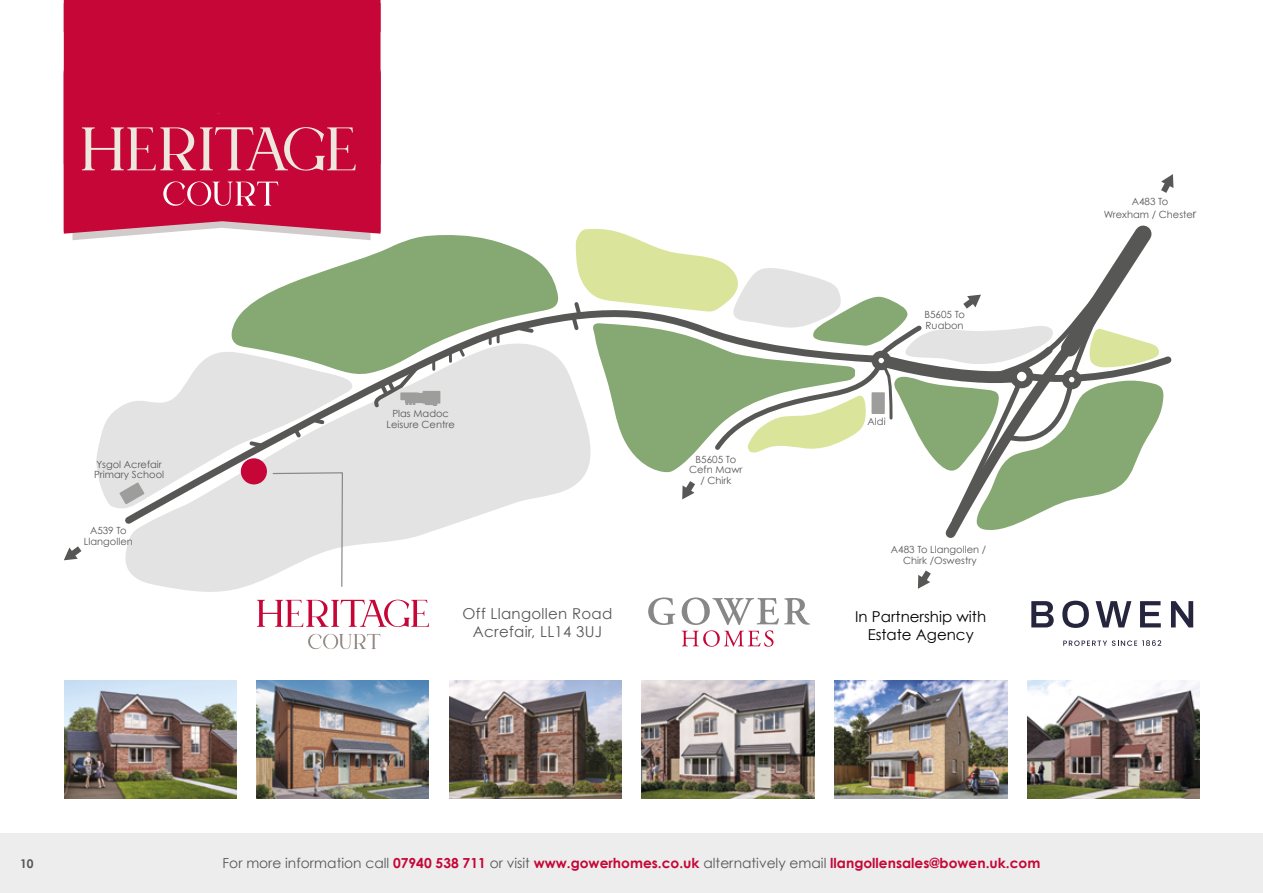
<style>
.page{position:relative;width:1263px;height:893px;background:#fff}
.page>*{position:absolute;margin:0;border:0;box-sizing:border-box;transform-origin:0 0}
.t1{font:15px/18px "Century Gothic";letter-spacing:.02em;color:#575756;text-align:center}
.t2{font:15px/18px "Century Gothic";color:#000;text-align:center}
.t3{font:700 13.8px "Century Gothic";color:#c50637}
.t4{font:700 12px "Century Gothic";color:#575756}
.t5{font:9.9px/10.8px "Century Gothic";color:#575756;text-align:center}
.s1{font-size:11.85px}
.s2{font-weight:400;color:#575756}
</style>
<div class="page">
<div style="left:0;top:833px;width:1263px;height:60px;background:#ededed"></div>
<svg style="left:174px;top:527px;width:270px;height:65px"></svg>
<svg style="left:356px;top:313px;width:213px;height:214px;background:#e5e5e5"></svg>
<svg style="left:1161px;top:174px;width:12px;height:19px"></svg>
<svg style="left:374px;top:377px;width:66px;height:34px;background:#bebebe"></svg>
<svg style="left:231px;top:235px;width:328px;height:142px;fill:#86a872"></svg>
<svg style="left:918px;top:570px;width:13px;height:19px"></svg>
<svg style="left:569px;top:225px;width:603px;height:313px"></svg>
<svg style="left:64px;top:546px;width:17px;height:14px"></svg>
<svg style="left:257px;top:600px;width:172px;height:27px"></svg>
<svg style="left:308px;top:634px;width:72px;height:15px"></svg>
<div style="left:64px;top:32px;width:316px;height:41px;background:#c50637"></div>
<div style="left:64px;top:0;width:316px;height:32px;background:#c50637"></div>
<svg style="left:72px;top:234px;width:299px;height:6px"></svg>
<svg style="left:64px;top:73px;width:316px;height:161px;background:#c61542"></svg>
<svg style="left:82px;top:127px;width:274px;height:44px;background:#cf4062"></svg>
<svg style="left:163px;top:181px;width:115px;height:25px;background:#d13c62"></svg>
<div style="left:140px;top:69px;width:175px;height:48px;background:#c50637"></div>
<svg style="left:96px;top:351px;width:260px;height:237px"></svg>
<img style="left:642px;top:681px;width:172px;height:117px">
<img style="left:64px;top:681px;width:172px;height:117px">
<img style="left:257px;top:681px;width:172px;height:117px">
<img style="left:835px;top:681px;width:172px;height:117px">
<img style="left:1027px;top:681px;width:173px;height:117px">
<img style="left:449px;top:681px;width:172px;height:117px">
<svg style="left:648px;top:597px;width:27px;height:28px"></svg>
<svg style="left:682px;top:597px;width:128px;height:50px"></svg>
<svg style="left:1095px;top:601px;width:36px;height:26px"></svg>
<svg style="left:1062px;top:601px;width:27px;height:27px"></svg>
<svg style="left:1031px;top:601px;width:23px;height:26px"></svg>
<svg style="left:1171px;top:601px;width:22px;height:26px"></svg>
<svg style="left:1140px;top:601px;width:21px;height:26px"></svg>
<svg style="left:1063px;top:640px;width:98px;height:6px"></svg>
<p class="t5" style="left:94px;top:458px;width:72px;text-align:left">Ysgol Acrefair<br>Primary School</p>
<p class="t5" style="left:84px;top:525px;width:50px">A539 To<br>Llangollen</p>
<p class="t5" style="left:387px;top:408px;width:70px">Plas Madoc<br>Leisure Centre</p>
<p class="t5" style="left:868px;top:415px;width:20px">Aldi</p>
<p class="t5" style="left:689px;top:453px;width:55px">B5605 To<br>Cefn Mawr / Chirk</p>
<p class="t5" style="left:924px;top:309px;width:42px;text-align:left">B5605 To<br>Ruabon</p>
<p class="t5" style="left:891px;top:544px;width:97px">A483 To Llangollen /<br>Chirk /Oswestry</p>
<h1 class="t1" style="left:463px;top:604px;width:151px">Off Llangollen Road<br>Acrefair, LL14 3UJ</h1>
<h1 class="t2" style="left:855px;top:608px;width:132px">In Partnership with<br>Estate Agency</h1>
<p class="t5" style="left:1104px;top:195px;width:94px;line-height:12.9px">A483 To<br>Wrexham / Cheste<span class="s1">r</span></p>
<p class="t4" style="left:20px;top:856px;width:15px">10</p>
<h2 class="t3" style="left:223px;top:855px;width:819px"><span class="s2">For more information call</span> 07940 538 711 <span class="s2">or visit</span> www.gowerhomes.co.uk <span class="s2">alternatively email</span> llangollensales@bowen.uk.com</h2>
</div>
